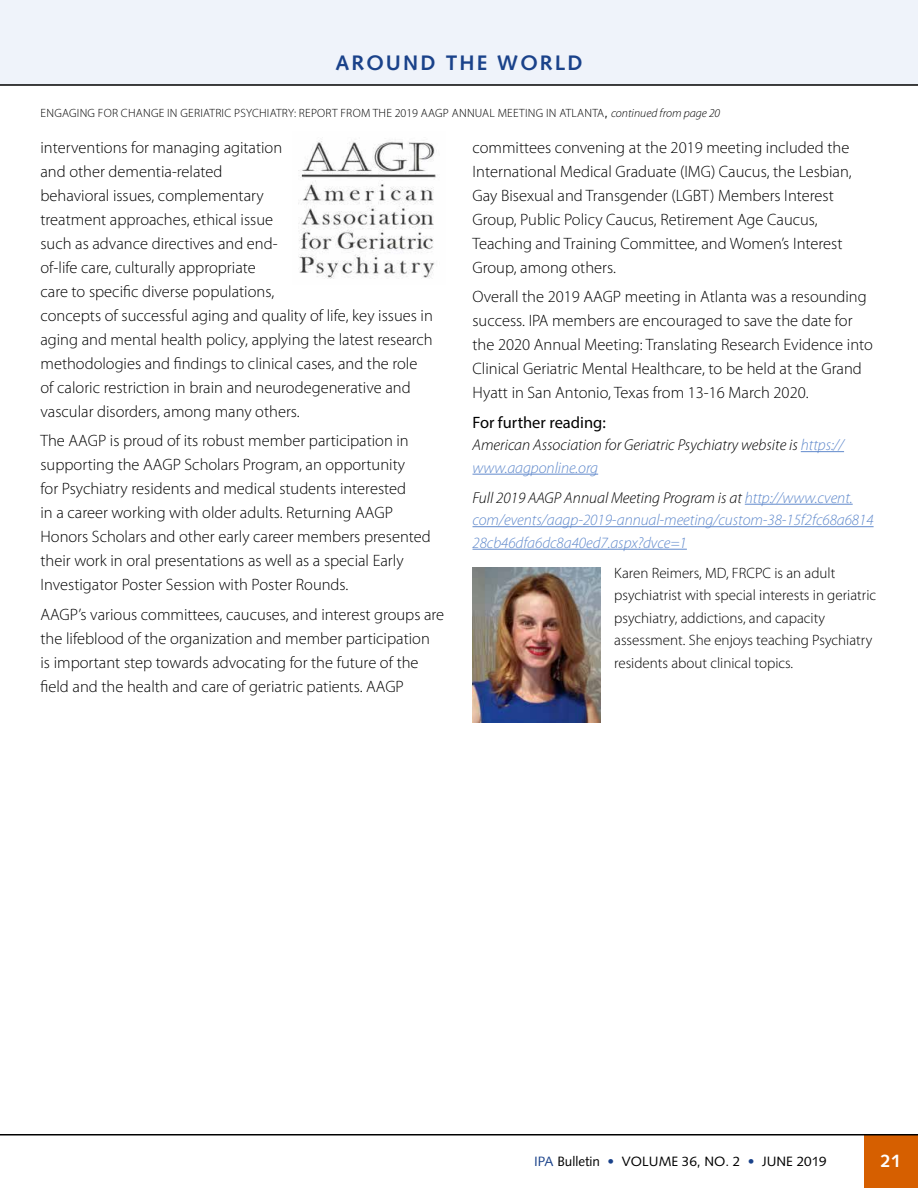
<style>
.page{position:relative;width:918px;height:1188px;background:#fff}
.page>*{position:absolute;margin:0;border:0;box-sizing:border-box;transform-origin:0 0}
.Sub_1_centered{font:700 21px "Syntax";letter-spacing:.1em;color:#1a428a}
.t1{font:700 18px "Syntax";color:#fff}
.Body_light__05{font:300 16.5px/24px "Myriad Pro";color:#000}
.Body_reg{font:16.5px "Myriad Pro";color:#000}
.Further_Readilng{font:italic 300 15.75px/22.5px "Myriad Pro";letter-spacing:-.005em;color:#618acc}
.Further_Readilng-2{font:italic 300 15.75px/22.5px "Myriad Pro";color:#000}
.Author_Bios{font:300 15px/22.5px "Myriad Pro";color:#000}
.t2{font:13.5px "Syntax";color:#000}
.Sub2_IPA_blue__cente{font:300 12px "Myriad Pro";letter-spacing:.02em;color:#000}
.s1{font-family:"Syntax";font-weight:400}
.s2{font-style:italic}
.s3{color:#618acc}
.s4{color:#000}
.s5{color:#1a428a}
</style>
<div class="page">
<div style="left:0;top:0;width:918px;height:84px;background:#eff3fa"></div>
<div style="left:864px;top:1135px;width:54px;height:53px;background:#d65f00"></div>
<hr style="left:0;top:1134px;width:918px;height:2px;background:#000">
<hr style="left:0;top:84px;width:918px;height:2px;background:#000">
<hr style="left:801px;top:451px;width:43px;height:1px;background:#618acc">
<hr style="left:472px;top:474px;width:126px;height:1px;background:#618acc">
<hr style="left:745px;top:504px;width:108px;height:1px;background:#618acc">
<hr style="left:472px;top:526px;width:402px;height:1px;background:#618acc">
<hr style="left:472px;top:549px;width:215px;height:1px;background:#618acc">
<img style="left:472px;top:567px;width:129px;height:156px">
<img style="left:298px;top:140px;width:139px;height:139px">
<p class="Sub_1_centered" style="left:335px;top:51px;width:249px">AROUND THE WORLD</p>
<p class="Sub2_IPA_blue__cente" style="left:41px;top:106px;width:681px">ENGAGING FOR CHANGE IN GERIATRIC PSYCHIATRY: REPORT FROM THE 2019 AAGP ANNUAL MEETING IN ATLANTA<span class="s1">,</span> <span class="s2">continued from page 20</span></p>
<p class="Body_light__05" style="left:40px;top:135px;width:394px">interventions for managing agitation<br>and other dementia-related<br>behavioral issues, complementary<br>treatment approaches, ethical issue<br>such as advance directives and end-<br>of-life care, culturally appropriate<br>care to specific diverse populations,<br>concepts of successful aging and quality of life, key issues in aging and mental health policy, applying the latest research methodologies and findings to clinical cases, and the role of caloric restriction in brain and neurodegenerative and vascular disorders, among many others.</p>
<p class="Body_light__05" style="left:40px;top:429px;width:392px">The AAGP is proud of its robust member participation in supporting the AAGP Scholars Program, an opportunity<br>for Psychiatry residents and medical students interested<br>in a career working with older adults. Returning AAGP Honors Scholars and other early career members presented their work in oral presentations as well as a special Early Investigator Poster Session with Poster Rounds.</p>
<p class="Body_light__05" style="left:40px;top:602px;width:405px">AAGP’s various committees, caucuses, and interest groups are the lifeblood of the organization and member participation<br>is important step towards advocating for the future of the field and the health and care of geriatric patients. AAGP</p>
<p class="Body_light__05" style="left:472px;top:135px;width:381px">committees convening at the 2019 meeting included the International Medical Graduate (IMG) Caucus, the Lesbian, Gay Bisexual and Transgender (LGBT) Members Interest Group, Public Policy Caucus, Retirement Age Caucus, Teaching and Training Committee, and Women’s Interest Group, among others.</p>
<p class="Body_light__05" style="left:472px;top:285px;width:402px">Overall the 2019 AAGP meeting in Atlanta was a resounding success. IPA members are encouraged to save the date for the 2020 Annual Meeting: Translating Research Evidence into Clinical Geriatric Mental Healthcare, to be held at the Grand Hyatt in San Antonio, Texas from 13-16 March 2020.</p>
<p class="Body_reg" style="left:472px;top:412px;width:135px">For further reading:</p>
<p class="Further_Readilng-2" style="left:472px;top:433px;width:373px">American Association for Geriatric Psychiatry website is <span class="s3">https:// www.aagponline.org</span></p>
<p class="Further_Readilng" style="left:472px;top:486px;width:403px"><span class="s4">Full 2019 AAGP Annual Meeting Program is at</span> http://www.cvent. com/events/aagp-2019-annual-meeting/custom-38-15f2fc68a6814<br>28cb46dfa6dc8a40ed7.aspx?dvce=1</p>
<p class="Author_Bios" style="left:614px;top:561px;width:264px">Karen Reimers, MD, FRCPC is an adult psychiatrist with special interests in geriatric psychiatry, addictions, and capacity assessment. She enjoys teaching Psychiatry residents about clinical topics.</p>
<p class="t2" style="left:534px;top:1153px;width:294px"><span class="s5">IPA</span> Bulletin <span class="s5">•</span> VOLUME 36, NO. 2 <span class="s5">•</span> JUNE 2019</p>
<p class="t1" style="left:881px;top:1151px;width:22px">21</p>
</div>
